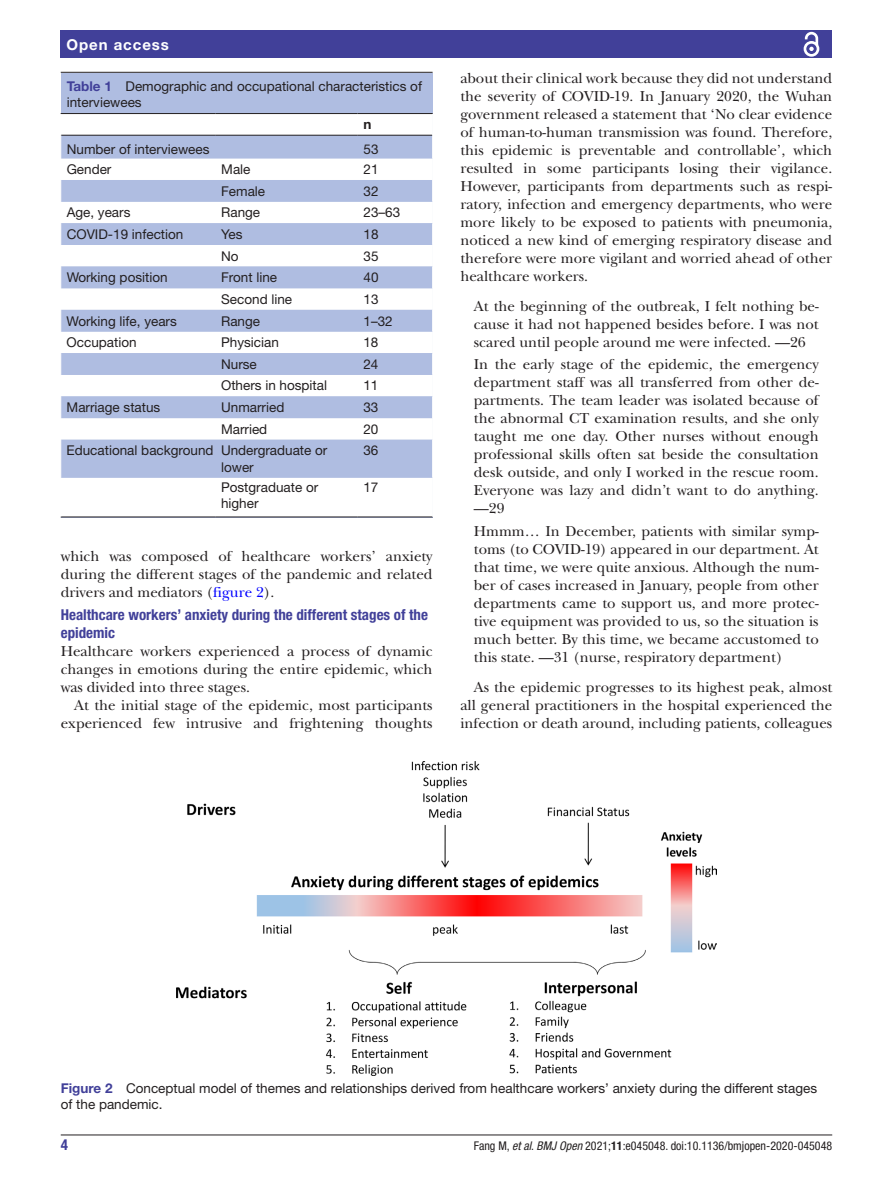
<style>
.page{position:relative;width:893px;height:1191px;background:#fff}
.page>*{position:absolute;margin:0;border:0;box-sizing:border-box;transform-origin:0 0}
.t1{font:15px/18px "New Baskerville";color:#231f20;text-align:justify}
.t2{font:700 condensed 15px/18px "Helvetica Neue LT Std";color:#414099}
.t3{font:700 15px "Helvetica Neue LT Std";letter-spacing:.065em;color:#fff}
.t4{font:13.5px/16.2px "Helvetica Neue LT Std";color:#231f20}
.t5{font:700 13.5px "Helvetica Neue LT Std";color:#231f20}
.t6{font:condensed 12px "Helvetica Neue LT Std";color:#231f20}
.s1{font-weight:700;color:#414099}
.s2{color:#00f}
.s3{font-style:italic}
.s4{font-weight:700}
</style>
<div class="page">
<hr style="left:61px;top:1134px;width:771px;height:1px;background:#231f20">
<div style="left:61px;top:31px;width:771px;height:27px;background:#414099"></div>
<svg style="left:803px;top:31px;width:17px;height:26px"></svg>
<img style="left:176px;top:761px;width:540px;height:314px">
<div style="left:61px;top:73px;width:372px;height:444px;background:#afbde1"></div>
<hr style="left:61px;top:72px;width:372px;height:1px;background:#231f20">
<div style="left:61px;top:114px;width:371px;height:402px;background:#fff"></div>
<svg style="left:61px;top:136px;width:371px;height:341px"></svg>
<hr style="left:61px;top:113px;width:154px;height:1px;background:#231f20">
<hr style="left:61px;top:135px;width:154px;height:1px;background:#231f20">
<hr style="left:215px;top:113px;width:143px;height:1px;background:#231f20">
<hr style="left:215px;top:135px;width:143px;height:1px;background:#231f20">
<hr style="left:358px;top:113px;width:75px;height:1px;background:#231f20">
<hr style="left:358px;top:135px;width:74px;height:1px;background:#231f20">
<hr style="left:61px;top:516px;width:154px;height:1px;background:#231f20">
<hr style="left:215px;top:516px;width:143px;height:1px;background:#231f20">
<hr style="left:358px;top:516px;width:75px;height:1px;background:#231f20">
<svg style="left:432px;top:114px;width:1px;height:326px"></svg>
<hr style="left:432px;top:440px;width:1px;height:37px;background:#fff">
<hr style="left:432px;top:477px;width:1px;height:39px;background:#fff">
<p class="t3" style="left:66px;top:35px;width:104px">Open access</p>
<p class="t4" style="left:67px;top:77px;width:357px"><span class="s1">Table 1</span> Demographic and occupational characteristics of interviewees</p>
<p class="t5" style="left:364px;top:116px;width:10px">n</p>
<p class="t4" style="left:67px;top:141px;width:144px">Number of interviewees</p>
<p class="t4" style="left:364px;top:141px;width:17px">53</p>
<p class="t4" style="left:67px;top:161px;width:46px">Gender</p>
<p class="t4" style="left:221px;top:161px;width:31px">Male</p>
<p class="t4" style="left:364px;top:161px;width:17px">21</p>
<p class="t4" style="left:221px;top:182px;width:46px">Female</p>
<p class="t4" style="left:364px;top:182px;width:17px">32</p>
<p class="t4" style="left:67px;top:204px;width:65px">Age, years</p>
<p class="t4" style="left:221px;top:204px;width:41px">Range</p>
<p class="t4" style="left:364px;top:204px;width:38px">23–63</p>
<p class="t4" style="left:67px;top:226px;width:118px">COVID-19 infection</p>
<p class="t4" style="left:221px;top:226px;width:23px">Yes</p>
<p class="t4" style="left:364px;top:226px;width:17px">18</p>
<p class="t4" style="left:221px;top:247px;width:19px">No</p>
<p class="t4" style="left:364px;top:247px;width:17px">35</p>
<p class="t4" style="left:67px;top:269px;width:102px">Working position</p>
<p class="t4" style="left:221px;top:269px;width:58px">Front line</p>
<p class="t4" style="left:363px;top:269px;width:17px">40</p>
<p class="t4" style="left:221px;top:291px;width:73px">Second line</p>
<p class="t4" style="left:363px;top:291px;width:17px">13</p>
<p class="t4" style="left:67px;top:312px;width:112px">Working life, years</p>
<p class="t4" style="left:221px;top:312px;width:41px">Range</p>
<p class="t4" style="left:363px;top:312px;width:31px">1–32</p>
<p class="t4" style="left:67px;top:334px;width:72px">Occupation</p>
<p class="t4" style="left:221px;top:334px;width:59px">Physician</p>
<p class="t4" style="left:363px;top:334px;width:17px">18</p>
<p class="t4" style="left:221px;top:356px;width:37px">Nurse</p>
<p class="t4" style="left:363px;top:356px;width:17px">24</p>
<p class="t4" style="left:221px;top:377px;width:108px">Others in hospital</p>
<p class="t4" style="left:363px;top:377px;width:17px">11</p>
<p class="t4" style="left:67px;top:399px;width:95px">Marriage status</p>
<p class="t4" style="left:221px;top:399px;width:65px">Unmarried</p>
<p class="t4" style="left:363px;top:399px;width:17px">33</p>
<p class="t4" style="left:221px;top:421px;width:48px">Married</p>
<p class="t4" style="left:363px;top:421px;width:17px">20</p>
<p class="t4" style="left:221px;top:442px;width:108px;text-indent:-154px">Educational background Undergraduate or lower</p>
<p class="t4" style="left:363px;top:442px;width:17px">36</p>
<p class="t4" style="left:221px;top:479px;width:99px">Postgraduate or higher</p>
<p class="t4" style="left:363px;top:479px;width:17px">17</p>
<p class="t1" style="left:61px;top:547px;width:373px">which was composed of healthcare workers’ anxiety during the different stages of the pandemic and related drivers and mediators (<span class="s2">figure 2</span>).</p>
<p class="t2" style="left:61px;top:605px;width:369px">Healthcare workers’ anxiety during the different stages of the epidemic</p>
<p class="t1" style="left:61px;top:642px;width:373px">Healthcare workers experienced a process of dynamic changes in emotions during the entire epidemic, which was divided into three stages.</p>
<p class="t1" style="left:61px;top:696px;width:373px;text-align:right">At the initial stage of the epidemic, most participants experienced few intrusive and frightening thoughts</p>
<p class="t1" style="left:460px;top:69px;width:373px">about their clinical work because they did not understand the severity of COVID-19. In January 2020, the Wuhan government released a statement that ‘No clear evidence of human-to-human transmission was found. Therefore, this epidemic is preventable and controllable’, which resulted in some participants losing their vigilance.<br>However, participants from departments such as respi&shy;ratory, infection and emergency departments, who were more likely to be exposed to patients with pneumonia, noticed a new kind of emerging respiratory disease and therefore were more vigilant and worried ahead of other healthcare workers.</p>
<p class="t1" style="left:474px;top:297px;width:346px">At the beginning of the outbreak, I felt nothing be&shy;cause it had not happened besides before. I was not scared until people around me were infected. —26</p>
<p class="t1" style="left:474px;top:356px;width:346px">In the early stage of the epidemic, the emergency department staff was all transferred from other de&shy;partments. The team leader was isolated because of the abnormal CT examination results, and she only taught me one day. Other nurses without enough professional skills often sat beside the consultation desk outside, and only I worked in the rescue room.<br>Everyone was lazy and didn’t want to do anything. —29</p>
<p class="t1" style="left:474px;top:522px;width:346px">Hmmm… In December, patients with similar symp&shy;toms (to COVID-19) appeared in our department. At that time, we were quite anxious. Although the num&shy;ber of cases increased in January, people from other departments came to support us, and more protec&shy;tive equipment was provided to us, so the situation is much better. By this time, we became accustomed to this state. —31 (nurse, respiratory department)</p>
<p class="t1" style="left:460px;top:678px;width:373px;text-indent:13px">As the epidemic progresses to its highest peak, almost all general practitioners in the hospital experienced the infection or death around, including patients, colleagues</p>
<p class="t4" style="left:61px;top:1080px;width:758px"><span class="s1">Figure 2</span> Conceptual model of themes and relationships derived from healthcare workers’ anxiety during the different stages of the pandemic.</p>
<p class="t2" style="left:61px;top:1135px;width:9px">4</p>
<p class="t6" style="left:474px;top:1138px;width:360px">Fang M, <span class="s3">et al</span>. <span class="s3">BMJ Open</span> 2021;<span class="s4">11</span>:e045048. doi:10.1136/bmjopen-2020-045048</p>
</div>
